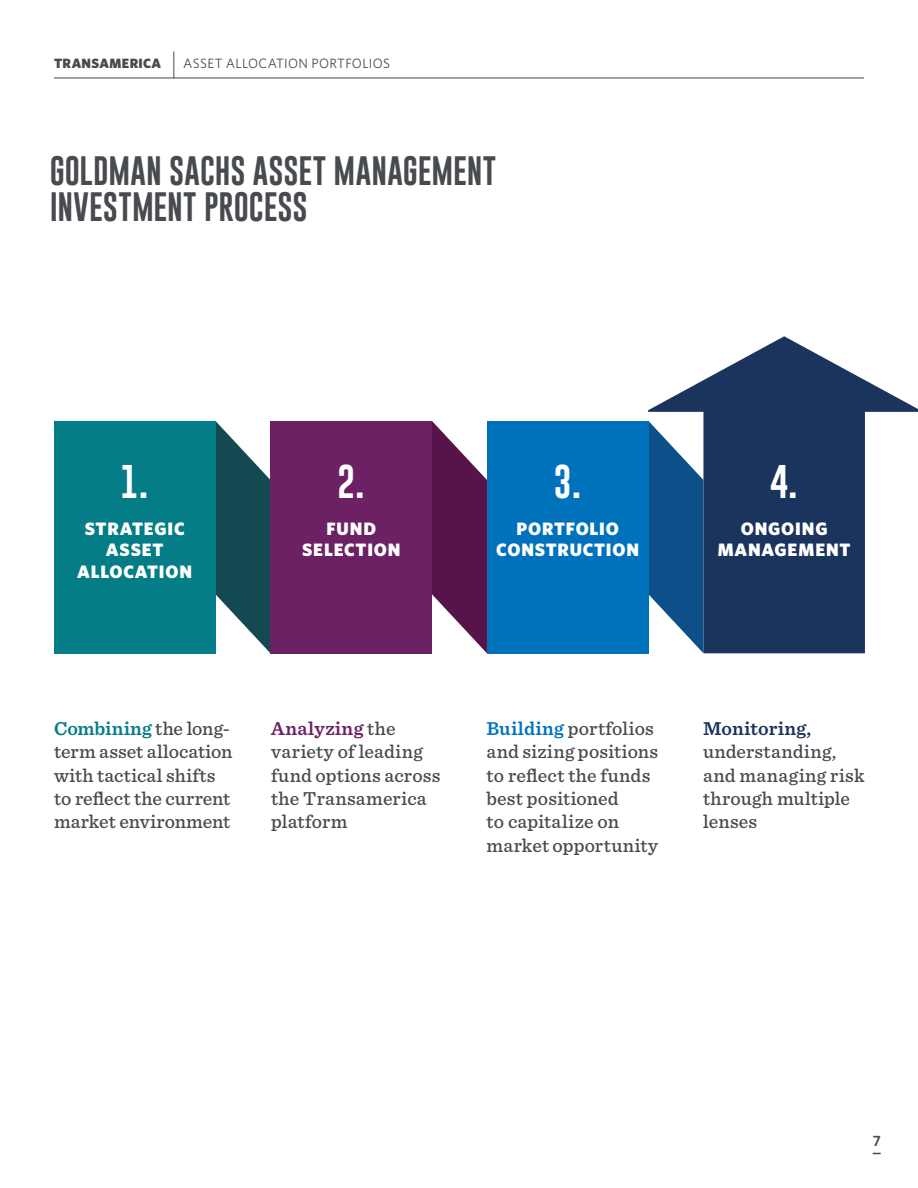
<style>
.page{position:relative;width:918px;height:1188px;background:#fff}
.page>*{position:absolute;margin:0;border:0;box-sizing:border-box;transform-origin:0 0}
.t1{font:34.5px "Gobold";color:#fff}
.t2{font:30px/36px "Gobold";color:#474a4e}
.t3{font:500 19.5px/23.4px "Sentinel";letter-spacing:.01em;color:#474a4e}
.t4{font:600 19.5px "Sentinel";letter-spacing:.015em;color:#1a345d}
.t5{font:900 18px/21.6px "Whitney";letter-spacing:.045em;color:#fff;text-align:center}
.t6{font:600 15px "Whitney";color:#474a4e}
.t7{font:13.5px "Whitney";letter-spacing:.02em;color:#474a4e}
.t8{font:900 13.5px "Whitney";letter-spacing:.03em;color:#474a4e}
.s1{font-weight:600;color:#057d86}
.s2{font-weight:600;color:#6b2164}
.s3{font-weight:600;color:#0072bc}
</style>
<div class="page">
<svg style="left:173px;top:51px;width:1px;height:27px"></svg>
<hr style="left:54px;top:78px;width:810px;height:1px;background:#474a4e">
<svg style="left:215px;top:421px;width:56px;height:232px;fill:#154952"></svg>
<svg style="left:432px;top:421px;width:55px;height:232px"></svg>
<div style="left:487px;top:421px;width:161px;height:232px;background:#0072bc"></div>
<div style="left:54px;top:421px;width:161px;height:232px;background:#057d86"></div>
<div style="left:271px;top:421px;width:161px;height:232px;background:#6b2164"></div>
<svg style="left:648px;top:336px;width:270px;height:317px;fill:#1a345d"></svg>
<p class="t8" style="left:54px;top:54px;width:109px">TRANSAMERICA</p>
<p class="t7" style="left:183px;top:54px;width:208px">ASSET ALLOCATION PORTFOLIOS</p>
<h2 class="t2" style="left:50px;top:153px;width:448px">GOLDMAN SACHS ASSET MANAGEMENT<br>INVESTMENT PROCESS</h2>
<h1 class="t1" style="left:121px;top:459px;width:29px">1.</h1>
<h1 class="t1" style="left:337px;top:459px;width:29px">2.</h1>
<h1 class="t1" style="left:554px;top:459px;width:29px">3.</h1>
<h1 class="t1" style="left:770px;top:459px;width:29px">4.</h1>
<p class="t5" style="left:77px;top:517px;width:116px">STRATEGIC<br>ASSET<br>ALLOCATION</p>
<p class="t5" style="left:302px;top:517px;width:100px">FUND<br>SELECTION</p>
<p class="t5" style="left:496px;top:517px;width:144px">PORTFOLIO<br>CONSTRUCTION</p>
<p class="t5" style="left:718px;top:517px;width:134px">ONGOING<br>MANAGEMENT</p>
<p class="t3" style="left:54px;top:715px;width:180px"><span class="s1">Combining</span> the long&shy;term asset allocation with tactical shifts to reflect the current market environment</p>
<p class="t3" style="left:271px;top:715px;width:171px"><span class="s2">Analyzing</span> the variety of leading fund options across the Transamerica platform</p>
<p class="t3" style="left:486px;top:715px;width:173px"><span class="s3">Building</span> portfolios and sizing positions to reflect the funds best positioned<br>to capitalize on market opportunity</p>
<p class="t4" style="left:703px;top:713px;width:110px">Monitoring,</p>
<p class="t3" style="left:703px;top:739px;width:163px">understanding, and managing risk through multiple lenses</p>
<p class="t6" style="left:873px;top:1131px;width:10px">7</p>
</div>
